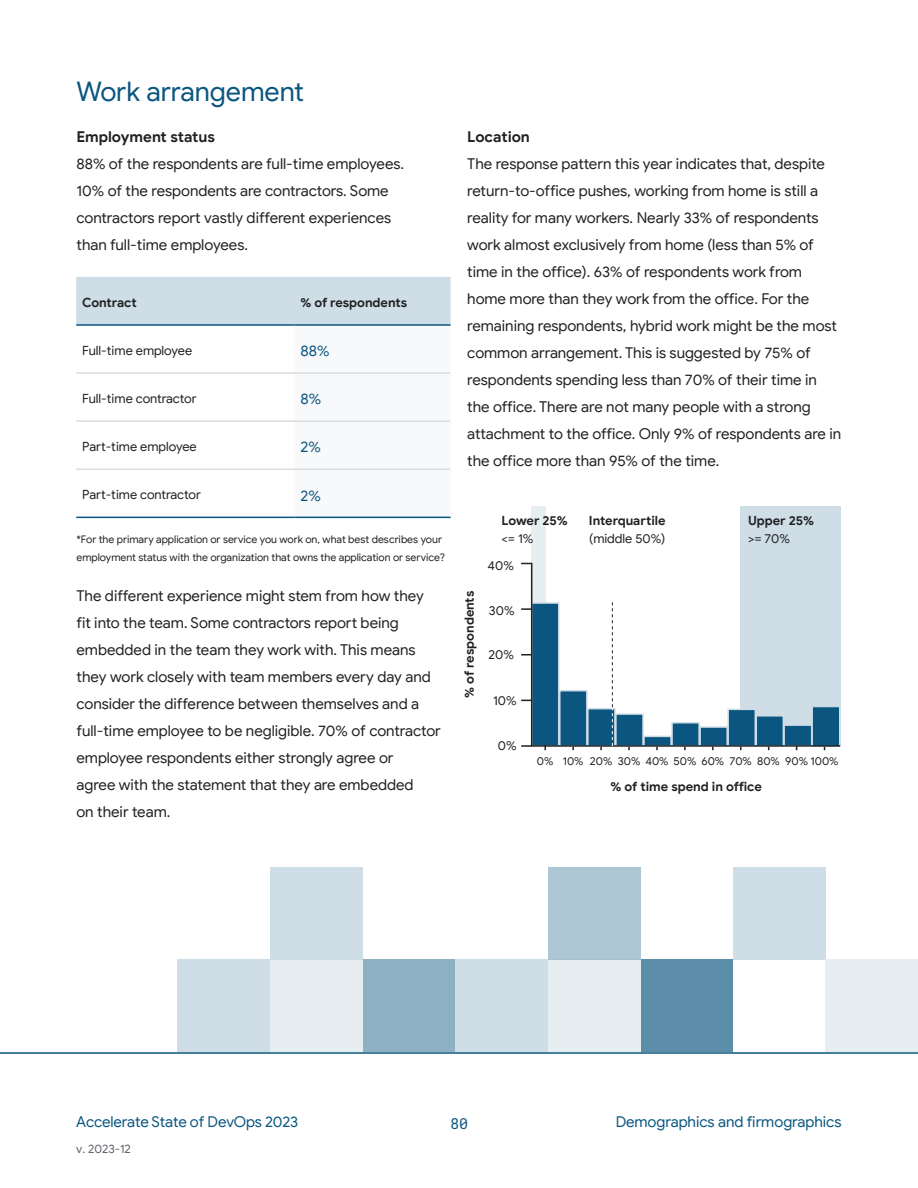
<style>
.page{position:relative;width:918px;height:1188px;background:#fff}
.page>*{position:absolute;margin:0;border:0;box-sizing:border-box;transform-origin:0 0}
.t1{font:27px "Google Sans";color:#0b5680}
.t2{font:15px/27px "Google Sans";color:#202124}
.t3{font:15px "Google Sans";letter-spacing:-.01em;color:#0b5680}
.t4{font:700 15px "Google Sans";letter-spacing:-.005em;color:#202124}
.t5{font:15px "Roboto Mono";color:#0b5680}
.t6{font:12.75px "Google Sans";color:#202124}
.t7{font:700 12.75px "Google Sans";letter-spacing:-.005em;color:#202124}
.t8{font:12px "Google Sans";color:#5f6368}
.t9{font:11.25px "Google Sans";color:#202124}
.t10{font:10.5px/18px "Google Sans";letter-spacing:-.005em;color:#202124}
</style>
<div class="page">
<svg style="left:76px;top:277px;width:375px;height:240px"></svg>
<hr style="left:76px;top:324px;width:218px;height:2px;background:#0b5680">
<hr style="left:294px;top:324px;width:157px;height:2px;background:#0b5680">
<hr style="left:76px;top:517px;width:218px;height:1px;background:#0b5680">
<hr style="left:294px;top:517px;width:157px;height:1px;background:#0b5680">
<hr style="left:76px;top:372px;width:218px;height:2px;background:#dadce0">
<hr style="left:294px;top:372px;width:157px;height:2px;background:#dadce0">
<hr style="left:76px;top:420px;width:218px;height:2px;background:#dadce0">
<hr style="left:294px;top:420px;width:157px;height:2px;background:#dadce0">
<hr style="left:76px;top:469px;width:218px;height:1px;background:#dadce0">
<hr style="left:294px;top:469px;width:157px;height:1px;background:#dadce0">
<div style="left:641px;top:960px;width:92px;height:92px;background:#5c8eaa"></div>
<div style="left:363px;top:960px;width:92px;height:92px;background:#8db0c3"></div>
<div style="left:733px;top:867px;width:93px;height:93px;background:#cedde6"></div>
<div style="left:455px;top:960px;width:93px;height:92px;background:#cedde6"></div>
<div style="left:177px;top:960px;width:93px;height:92px;background:#cedde6"></div>
<div style="left:826px;top:960px;width:92px;height:92px;background:#e7eef2"></div>
<div style="left:548px;top:960px;width:93px;height:92px;background:#e7eef2"></div>
<div style="left:270px;top:960px;width:93px;height:92px;background:#e7eef2"></div>
<div style="left:548px;top:867px;width:93px;height:93px;background:#adc7d5"></div>
<div style="left:270px;top:867px;width:93px;height:93px;background:#cedde6"></div>
<hr style="left:0;top:1052px;width:918px;height:2px;background:#0b5680">
<div style="left:740px;top:507px;width:100px;height:239px;background:#cedde6"></div>
<div style="left:531px;top:507px;width:15px;height:239px;background:#e7eef2"></div>
<svg style="left:521px;top:608px;width:9px;height:2px"></svg>
<svg style="left:521px;top:745px;width:9px;height:2px"></svg>
<svg style="left:530px;top:561px;width:311px;height:186px"></svg>
<svg style="left:612px;top:602px;width:1px;height:144px"></svg>
<h1 class="t1" style="left:76px;top:75px;width:229px">Work arrangement</h1>
<p class="t4" style="left:76px;top:127px;width:140px">Employment status</p>
<p class="t2" style="left:76px;top:150px;width:329px">88% of the respondents are full-time employees.<br>10% of the respondents are contractors. Some contractors report vastly different experiences than full-time employees.</p>
<p class="t7" style="left:82px;top:295px;width:56px">Contract</p>
<p class="t7" style="left:301px;top:295px;width:108px">% of respondents</p>
<p class="t6" style="left:82px;top:343px;width:112px">Full-time employee</p>
<p class="t3" style="left:300px;top:342px;width:30px">88%</p>
<p class="t6" style="left:82px;top:391px;width:116px">Full-time contractor</p>
<p class="t3" style="left:300px;top:390px;width:22px">8%</p>
<p class="t6" style="left:82px;top:439px;width:116px">Part-time employee</p>
<p class="t3" style="left:300px;top:438px;width:22px">2%</p>
<p class="t6" style="left:82px;top:487px;width:120px">Part-time contractor</p>
<p class="t3" style="left:300px;top:486px;width:22px">2%</p>
<p class="t10" style="left:76px;top:530px;width:370px">*For the primary application or service you work on, what best describes your employment status with the organization that owns the application or service?</p>
<p class="t2" style="left:76px;top:583px;width:366px">The different experience might stem from how they fit into the team. Some contractors report being embedded in the team they work with. This means they work closely with team members every day and consider the difference between themselves and a full-time employee to be negligible. 70% of contractor employee respondents either strongly agree or<br>agree with the statement that they are embedded<br>on their team.</p>
<p class="t4" style="left:467px;top:127px;width:64px">Location</p>
<p class="t2" style="left:467px;top:150px;width:376px">The response pattern this year indicates that, despite return-to-office pushes, working from home is still a reality for many workers. Nearly 33% of respondents work almost exclusively from home (less than 5% of time in the office). 63% of respondents work from home more than they work from the office. For the remaining respondents, hybrid work might be the most common arrangement. This is suggested by 75% of respondents spending less than 70% of their time in the office. There are not many people with a strong attachment to the office. Only 9% of respondents are in the office more than 95% of the time.</p>
<p class="t7" style="left:462px;top:698px;width:108px;rotate:-90deg">% of respondents</p>
<p class="t7" style="left:501px;top:513px;width:68px">Lower 25%</p>
<p class="t6" style="left:501px;top:531px;width:33px">&lt;= 1%</p>
<p class="t6" style="left:488px;top:558px;width:28px">40%</p>
<p class="t6" style="left:489px;top:602px;width:27px">30%</p>
<p class="t6" style="left:488px;top:646px;width:27px">20%</p>
<p class="t6" style="left:493px;top:693px;width:25px">10%</p>
<p class="t6" style="left:498px;top:738px;width:20px">0%</p>
<p class="t7" style="left:589px;top:513px;width:78px">Interquartile</p>
<p class="t6" style="left:589px;top:531px;width:78px">(middle 50%)</p>
<p class="t7" style="left:748px;top:513px;width:67px">Upper 25%</p>
<p class="t6" style="left:748px;top:531px;width:43px">&gt;= 70%</p>
<p class="t9" style="left:537px;top:754px;width:48px">0% 10%</p>
<p class="t9" style="left:701px;top:754px;width:24px">60%</p>
<p class="t9" style="left:590px;top:754px;width:24px">20%</p>
<p class="t9" style="left:730px;top:754px;width:24px">70%</p>
<p class="t9" style="left:785px;top:754px;width:55px">90% 100%</p>
<p class="t9" style="left:618px;top:754px;width:80px">30% 40% 50%</p>
<p class="t9" style="left:757px;top:754px;width:24px">80%</p>
<p class="t7" style="left:611px;top:779px;width:153px">% of time spend in office</p>
<p class="t3" style="left:76px;top:1113px;width:223px">Accelerate State of DevOps 2023</p>
<p class="t8" style="left:76px;top:1141px;width:56px">v. 2023-12</p>
<p class="t5" style="left:450px;top:1113px;width:19px">80</p>
<p class="t3" style="left:616px;top:1113px;width:227px">Demographics and firmographics</p>
</div>
